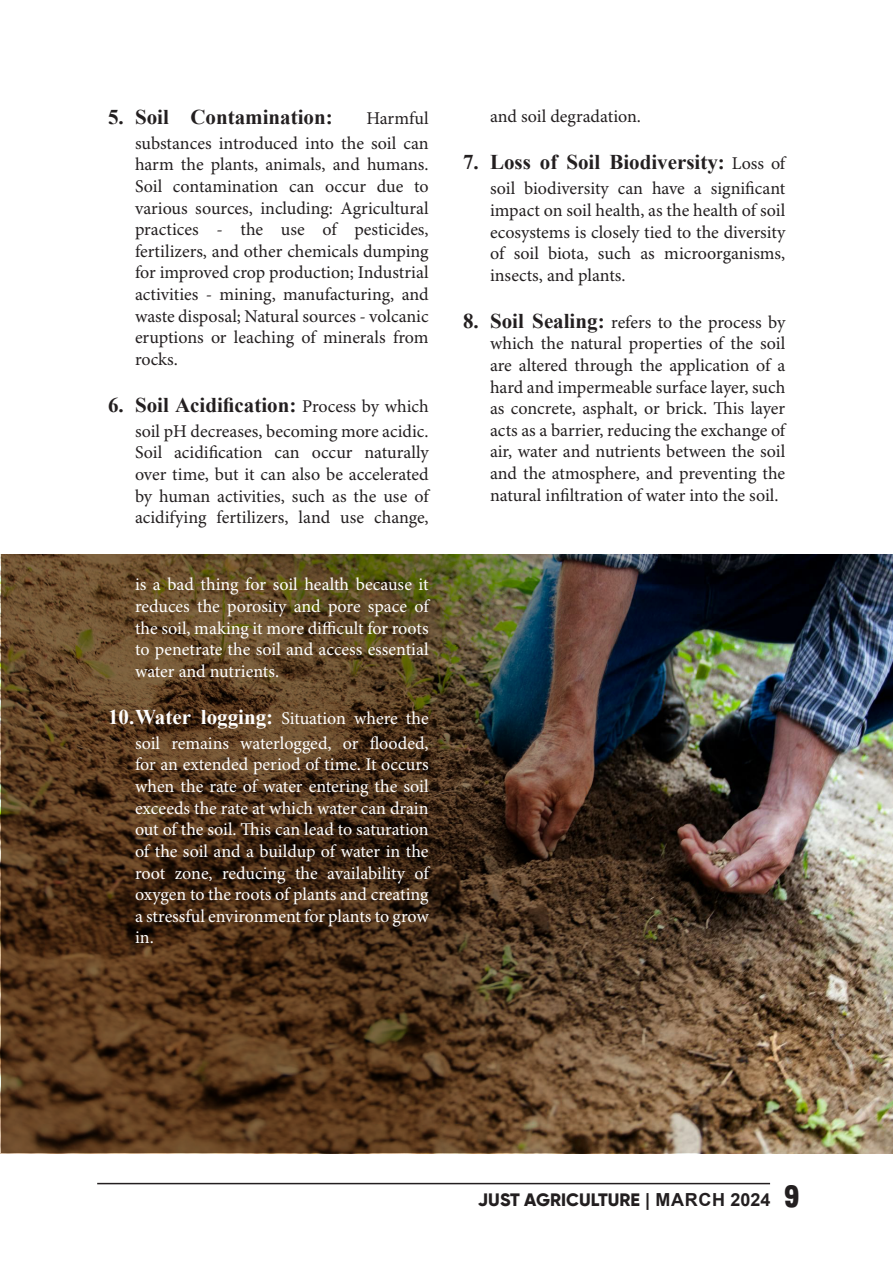
<style>
.page{position:relative;width:893px;height:1263px;background:#fff}
.page>*{position:absolute;margin:0;border:0;box-sizing:border-box;transform-origin:0 0}
.t1{font:700 21px "Times New Roman";color:#231f20}
.t2{font:18px/21.6px "Minion Pro";color:#231f20;text-align:justify}
.t3{font:18px/21.6px "Minion Pro";color:#fff;text-align:justify}
.t4{font:800 18px "Gilroy";color:#231f20}
.s1{font-family:"Minion Pro";font-weight:400;font-size:18px}
.s2{font-family:"Times New Roman";font-weight:700;font-size:21px}
.s3{font-family:"Arial";font-weight:700}
.s4{font-family:"Muro";font-weight:400;font-size:30px}
</style>
<div class="page">
<hr style="left:97px;top:1183px;width:673px;height:1px;background:#231f20">
<img style="left:1px;top:554px;width:892px;height:599px">
<p class="t1" style="left:108px;top:101px;width:226px">5. Soil Contamination:</p>
<p class="t2" style="left:135px;top:106px;width:295px;line-height:25.2px;text-align:right">Harmful<br>substances introduced into the soil can</p>
<p class="t2" style="left:135px;top:155px;width:295px">harm the plants, animals, and humans.<br>Soil contamination can occur due to various sources, including: Agricultural practices - the use of pesticides, fertilizers, and other chemicals dumping for improved crop production; Industrial activities - mining, manufacturing, and waste disposal; Natural sources - volcanic eruptions or leaching of minerals from rocks.</p>
<p class="t1" style="left:108px;top:389px;width:322px">6. Soil Acidification: <span class="s1">Process by which</span></p>
<p class="t2" style="left:135px;top:421px;width:295px">soil pH decreases, becoming more acidic.<br>Soil acidification can occur naturally over time, but it can also be accelerated by human activities, such as the use of acidifying fertilizers, land use change,</p>
<p class="t3" style="left:135px;top:575px;width:295px">is a bad thing for soil health because it reduces the porosity and pore space of the soil, making it more difficult for roots to penetrate the soil and access essential water and nutrients.</p>
<p class="t3" style="left:108px;top:706px;width:322px;line-height:25.2px;text-align:right"><span class="s2">10.Water logging:</span> Situation where the soil remains waterlogged, or flooded,</p>
<p class="t3" style="left:135px;top:755px;width:295px">for an extended period of time. It occurs when the rate of water entering the soil exceeds the rate at which water can drain out of the soil. This can lead to saturation of the soil and a buildup of water in the root zone, reducing the availability of oxygen to the roots of plants and creating a stressful environment for plants to grow in.</p>
<p class="t2" style="left:490px;top:107px;width:153px">and soil degradation.</p>
<p class="t1" style="left:463px;top:147px;width:324px">7. Loss of Soil Biodiversity: <span class="s1">Loss of</span></p>
<p class="t2" style="left:490px;top:179px;width:297px">soil biodiversity can have a significant impact on soil health, as the health of soil ecosystems is closely tied to the diversity of soil biota, such as microorganisms, insects, and plants.</p>
<p class="t2" style="left:490px;top:312px;width:297px;text-indent:-27px"><span class="s2">8. Soil Sealing:</span> refers to the process by which the natural properties of the soil are altered through the application of a hard and impermeable surface layer, such as concrete, asphalt, or brick. This layer acts as a barrier, reducing the exchange of air, water and nutrients between the soil and the atmosphere, and preventing the natural infiltration of water into the soil.</p>
<p class="t4" style="left:478px;top:1188px;width:323px">JUST AGRICULTURE <span class="s3">| MARCH 2024</span> <span class="s4">9</span></p>
</div>
